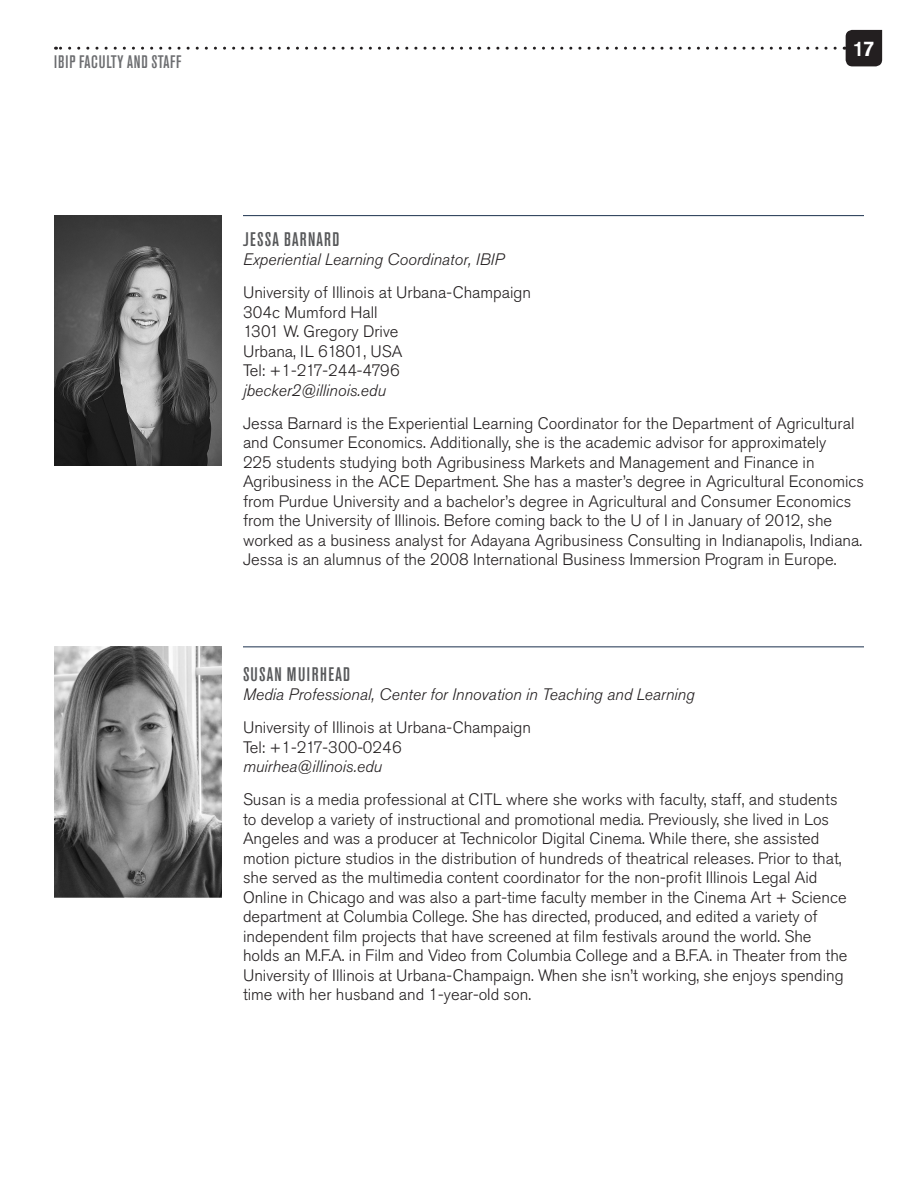
<style>
.page{position:relative;width:918px;height:1188px;background:#fff}
.page>*{position:absolute;margin:0;border:0;box-sizing:border-box;transform-origin:0 0}
.t1{font:500 21px "Akzidenz Grotesk Std";color:#fff}
.Section_Headings{font:500 condensed 19.5px "Akzidenz Grotesk Std";letter-spacing:.06em;color:#57585a}
.Page_Title_-_right{font:500 condensed 18px "Akzidenz Grotesk Std";letter-spacing:.035em;color:#6c6d70}
.Text{font:300 16.5px/19.5px "Akzidenz Grotesk Std";color:#231f20}
.Section_Headings-2{font:300 16.5px/19.5px "Akzidenz Grotesk Std";color:#231f20}
.Section_Headings-3{font:italic 300 16.5px "Akzidenz Grotesk Std";color:#231f20}
.s1{font-style:italic}
</style>
<div class="page">
<svg style="left:56px;top:47px;width:779px;height:3px"></svg>
<svg style="left:844px;top:30px;width:38px;height:36px"></svg>
<img style="left:54px;top:215px;width:168px;height:251px">
<img style="left:54px;top:646px;width:168px;height:251px">
<hr style="left:243px;top:215px;width:621px;height:1px;background:#1b304d">
<hr style="left:243px;top:646px;width:621px;height:1px;background:#1b304d">
<p class="Page_Title_-_right" style="left:54px;top:51px;width:129px">IBIP FACULTY AND STAFF</p>
<p class="t1" style="left:853px;top:36px;width:23px">17</p>
<p class="Section_Headings" style="left:243px;top:228px;width:98px">JESSA BARNARD</p>
<p class="Section_Headings-3" style="left:243px;top:250px;width:263px">Experiential Learning Coordinator, IBIP</p>
<p class="Section_Headings-2" style="left:243px;top:283px;width:290px">University of Illinois at Urbana-Champaign<br>304c Mumford Hall<br>1301 W. Gregory Drive<br>Urbana, IL 61801, USA<br>Tel: +1-217-244-4796 <span class="s1">jbecker2@illinois.edu</span></p>
<p class="Text" style="left:243px;top:414px;width:622px">Jessa Barnard is the Experiential Learning Coordinator for the Department of Agricultural and Consumer Economics. Additionally, she is the academic advisor for approximately<br>225 students studying both Agribusiness Markets and Management and Finance in Agribusiness in the ACE Department. She has a master’s degree in Agricultural Economics from Purdue University and a bachelor’s degree in Agricultural and Consumer Economics from the University of Illinois. Before coming back to the U of I in January of 2012, she worked as a business analyst for Adayana Agribusiness Consulting in Indianapolis, Indiana.<br>Jessa is an alumnus of the 2008 International Business Immersion Program in Europe.</p>
<p class="Section_Headings" style="left:243px;top:663px;width:108px">SUSAN MUIRHEAD</p>
<p class="Section_Headings-3" style="left:243px;top:685px;width:453px">Media Professional, Center for Innovation in Teaching and Learning</p>
<p class="Section_Headings-2" style="left:243px;top:718px;width:290px">University of Illinois at Urbana-Champaign<br>Tel: +1-217-300-0246 <span class="s1">muirhea@illinois.edu</span></p>
<p class="Text" style="left:243px;top:790px;width:606px">Susan is a media professional at CITL where she works with faculty, staff, and students to develop a variety of instructional and promotional media. Previously, she lived in Los Angeles and was a producer at Technicolor Digital Cinema. While there, she assisted motion picture studios in the distribution of hundreds of theatrical releases. Prior to that, she served as the multimedia content coordinator for the non-profit Illinois Legal Aid Online in Chicago and was also a part-time faculty member in the Cinema Art + Science department at Columbia College. She has directed, produced, and edited a variety of independent film projects that have screened at film festivals around the world. She holds an M.F.A. in Film and Video from Columbia College and a B.F.A. in Theater from the University of Illinois at Urbana-Champaign. When she isn’t working, she enjoys spending time with her husband and 1-year-old son.</p>
</div>
